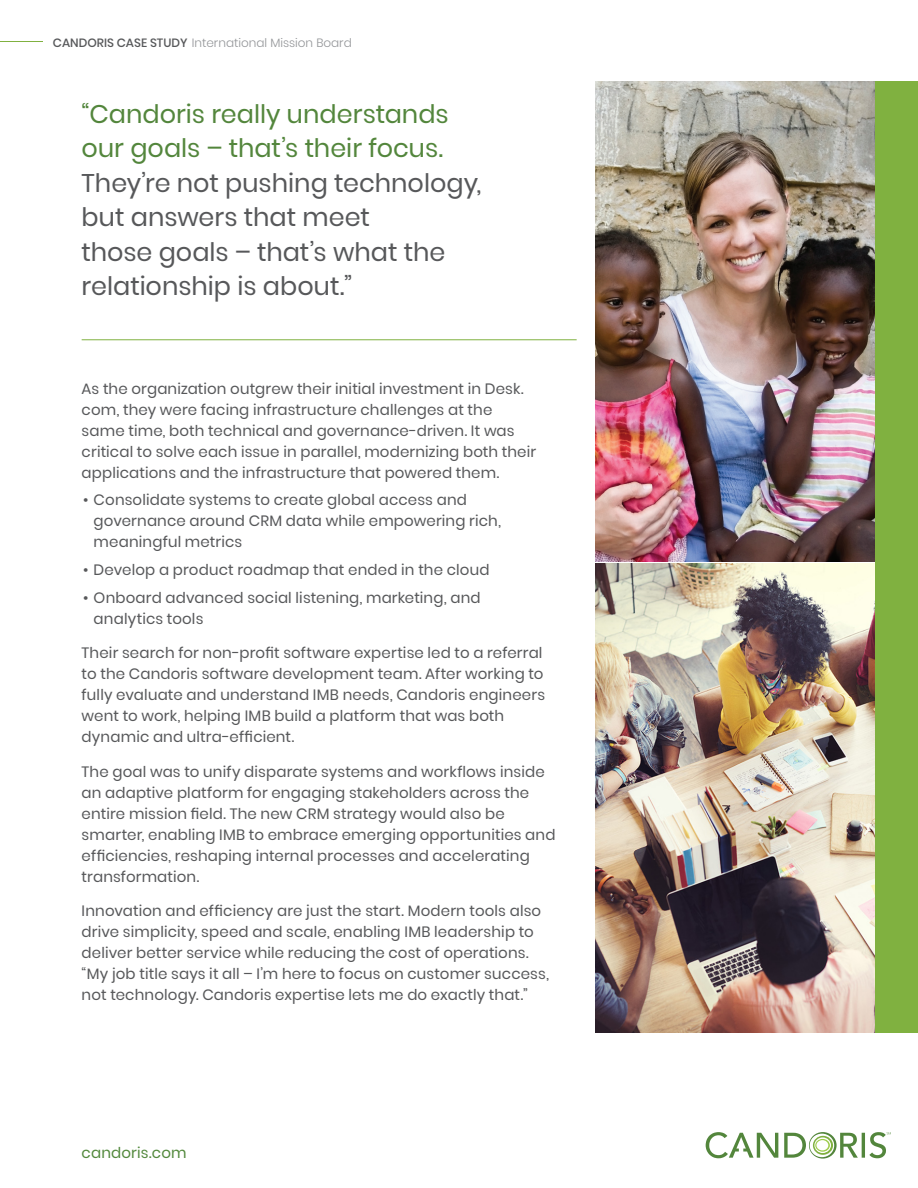
<style>
.page{position:relative;width:918px;height:1188px;background:#fff}
.page>*{position:absolute;margin:0;border:0;box-sizing:border-box;transform-origin:0 0}
.t1{font:25.5px/34.5px "Poppins";color:#57585a}
.t2{font:15px/21px "Poppins";letter-spacing:.01em;color:#57585a}
.t3{font:15px "Poppins";letter-spacing:.01em;color:#53893d}
.t4{font:300 12px "Poppins";color:#939598}
.s1{font-weight:500;color:#57585a}
.s2{color:#53863c}
</style>
<div class="page">
<img style="left:595px;top:564px;width:280px;height:468px">
<hr style="left:0;top:41px;width:43px;height:1px;background:#80b140">
<svg style="left:706px;top:1132px;width:185px;height:27px"></svg>
<img style="left:595px;top:82px;width:280px;height:479px">
<div style="left:875px;top:81px;width:43px;height:951px;background:#80b140"></div>
<hr style="left:82px;top:339px;width:495px;height:1px;background:#80b140">
<p class="t4" style="left:53px;top:36px;width:300px"><span class="s1">CANDORIS CASE STUDY</span> International Mission Board</p>
<p class="t1" style="left:82px;top:97px;width:401px"><span class="s2">“Candoris really understands our goals – that’s their focus.<br></span>They’re not pushing technology, but answers that meet<br>those goals – that’s what the relationship is about.”</p>
<p class="t2" style="left:82px;top:378px;width:456px">As the organization outgrew their initial investment in Desk. com, they were facing infrastructure challenges at the same time, both technical and governance-driven. It was critical to solve each issue in parallel, modernizing both their applications and the infrastructure that powered them.</p>
<p class="t2" style="left:94px;top:490px;width:409px;text-indent:-10px">• Consolidate systems to create global access and governance around CRM data while empowering rich, meaningful metrics</p>
<p class="t2" style="left:83px;top:560px;width:408px">• Develop a product roadmap that ended in the cloud</p>
<p class="t2" style="left:94px;top:587px;width:388px;text-indent:-10px">• Onboard advanced social listening, marketing, and analytics tools</p>
<p class="t2" style="left:82px;top:643px;width:465px">Their search for non-profit software expertise led to a referral to the Candoris software development team. After working to fully evaluate and understand IMB needs, Candoris engineers went to work, helping IMB build a platform that was both dynamic and ultra-efficient.</p>
<p class="t2" style="left:82px;top:761px;width:475px">The goal was to unify disparate systems and workflows inside an adaptive platform for engaging stakeholders across the entire mission field. The new CRM strategy would also be smarter, enabling IMB to embrace emerging opportunities and efficiencies, reshaping internal processes and accelerating transformation.</p>
<p class="t2" style="left:82px;top:901px;width:469px">Innovation and efficiency are just the start. Modern tools also drive simplicity, speed and scale, enabling IMB leadership to deliver better service while reducing the cost of operations. “My job title says it all – I’m here to focus on customer success, not technology. Candoris expertise lets me do exactly that.”</p>
<p class="t3" style="left:82px;top:1144px;width:106px">candoris.com</p>
</div>
